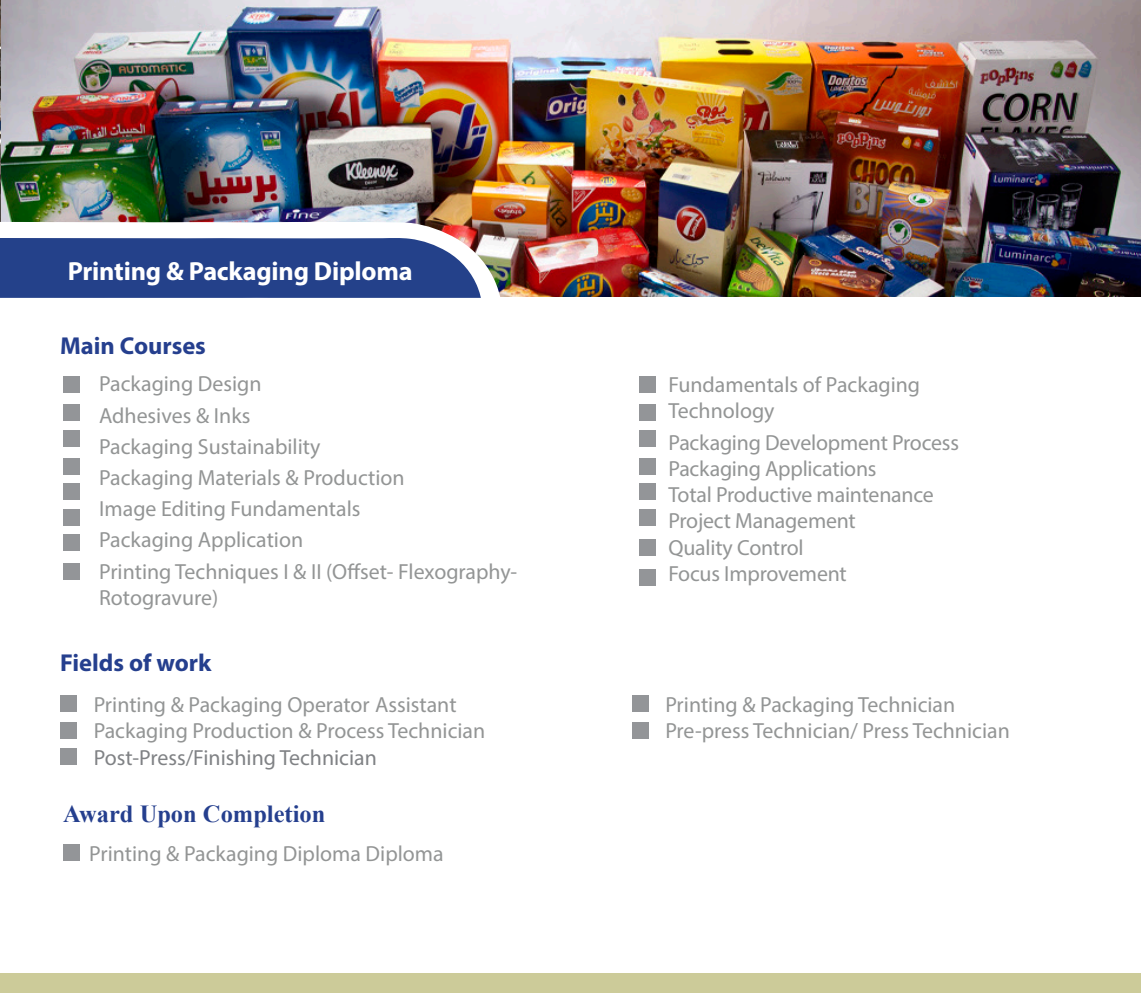
<style>
.page{position:relative;width:1141px;height:993px;background:#fff}
.page>*{position:absolute;margin:0;border:0;box-sizing:border-box;transform-origin:0 0}
.head{font:700 26.25px "Myriad Pro";letter-spacing:-.01em;color:#fff}
.English{font:700 24.5px "Myriad Pro";color:#253f8e}
.t1{font:700 24.5px "Times New Roman";color:#253f8e}
.English-2{font:21.88px/26.2px "Myriad Pro";color:#939595}
.English-3{font:21.88px "Myriad Pro";color:#808285}
</style>
<div class="page">
<div style="left:0;top:972px;width:1141px;height:20px;background:#cccb99"></div>
<img style="left:0;top:0;width:1px;height:221px">
<div style="left:60px;top:695px;width:17px;height:17px;background:#939598"></div>
<div style="left:632px;top:695px;width:17px;height:17px;background:#939598"></div>
<div style="left:60px;top:721px;width:17px;height:17px;background:#939598"></div>
<div style="left:632px;top:721px;width:17px;height:17px;background:#939598"></div>
<div style="left:60px;top:747px;width:17px;height:17px;background:#939598"></div>
<div style="left:63px;top:843px;width:17px;height:17px;background:#939598"></div>
<img style="left:2px;top:0;width:1139px;height:296px">
<svg style="left:0;top:221px;width:500px;height:77px"></svg>
<div style="left:639px;top:376px;width:17px;height:17px;background:#939598"></div>
<div style="left:639px;top:404px;width:17px;height:17px;background:#939598"></div>
<div style="left:639px;top:457px;width:17px;height:17px;background:#939598"></div>
<div style="left:639px;top:430px;width:17px;height:17px;background:#939598"></div>
<div style="left:639px;top:483px;width:17px;height:17px;background:#939598"></div>
<div style="left:639px;top:509px;width:17px;height:16px;background:#939598"></div>
<div style="left:63px;top:376px;width:17px;height:17px;background:#939598"></div>
<div style="left:63px;top:404px;width:17px;height:17px;background:#939598"></div>
<div style="left:63px;top:457px;width:17px;height:17px;background:#939598"></div>
<div style="left:63px;top:430px;width:17px;height:17px;background:#939598"></div>
<div style="left:63px;top:483px;width:17px;height:17px;background:#939598"></div>
<div style="left:63px;top:509px;width:17px;height:16px;background:#939598"></div>
<div style="left:639px;top:539px;width:17px;height:17px;background:#939598"></div>
<div style="left:63px;top:534px;width:17px;height:17px;background:#939598"></div>
<div style="left:639px;top:569px;width:17px;height:17px;background:#939598"></div>
<div style="left:63px;top:563px;width:17px;height:16px;background:#939598"></div>
<p class="head" style="left:68px;top:254px;width:347px">Printing &amp; Packaging Diploma</p>
<p class="English" style="left:60px;top:329px;width:147px">Main Courses</p>
<p class="English-2" style="left:99px;top:370px;width:164px">Packaging Design</p>
<p class="English-2" style="left:99px;top:401px;width:153px">Adhesives &amp; Inks</p>
<p class="English-2" style="left:99px;top:433px;width:223px">Packaging Sustainability</p>
<p class="English-2" style="left:99px;top:464px;width:307px">Packaging Materials &amp; Production</p>
<p class="English-2" style="left:99px;top:495px;width:263px">Image Editing Fundamentals</p>
<p class="English-2" style="left:99px;top:526px;width:206px">Packaging Application</p>
<p class="English-2" style="left:99px;top:557px;width:420px">Printing Techniques I &amp; II (Offset- Flexography-<br>Rotogravure)</p>
<p class="English-2" style="left:668px;top:371px;width:253px">Fundamentals of Packaging<br>Technology</p>
<p class="English-2" style="left:668px;top:428px;width:292px">Packaging Development Process</p>
<p class="English-2" style="left:668px;top:455px;width:210px">Packaging Applications</p>
<p class="English-2" style="left:668px;top:481px;width:267px">Total Productive maintenance</p>
<p class="English-2" style="left:668px;top:507px;width:189px">Project Management</p>
<p class="English-2" style="left:668px;top:533px;width:137px">Quality Control</p>
<p class="English-2" style="left:668px;top:560px;width:180px">Focus Improvement</p>
<p class="English" style="left:60px;top:646px;width:153px">Fields of work</p>
<p class="English-2" style="left:94px;top:691px;width:364px">Printing &amp; Packaging Operator Assistant</p>
<p class="English-2" style="left:665px;top:691px;width:291px">Printing &amp; Packaging Technician</p>
<p class="English-2" style="left:94px;top:717px;width:393px">Packaging Production &amp; Process Technician</p>
<p class="English-2" style="left:665px;top:717px;width:346px">Pre-press Technician/ Press Technician</p>
<p class="English-3" style="left:94px;top:743px;width:285px">Post-Press/Finishing Technician</p>
<p class="t1" style="left:63px;top:795px;width:264px">Award Upon Completion</p>
<p class="English-2" style="left:89px;top:839px;width:356px">Printing &amp; Packaging Diploma Diploma</p>
</div>
